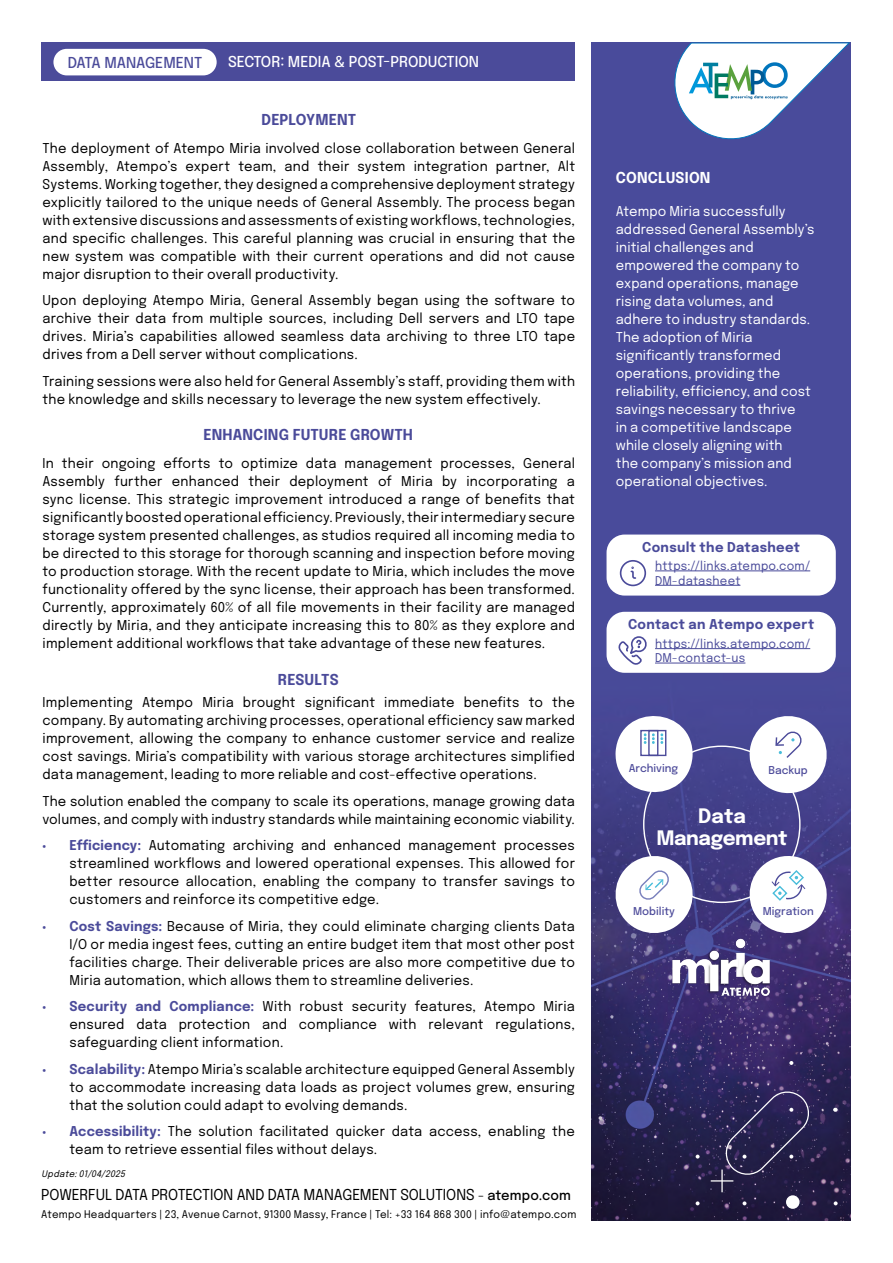
<style>
.page{position:relative;width:893px;height:1263px;background:#fff}
.page>*{position:absolute;margin:0;border:0;box-sizing:border-box;transform-origin:0 0}
.t1{font:700 19.8px/22px "Epilogue";letter-spacing:-.02em;color:#fff;text-align:center}
.t2{font:15px "Epilogue";letter-spacing:-.005em;color:#000}
.t3{font:700 15px "Epilogue";letter-spacing:.005em;color:#4b4b9a;scale:.96 1}
.t4{font:500 15px "Epilogue";color:#fff}
.t5{font:500 15px "Epilogue";letter-spacing:-.005em;color:#4b4b9a}
.t6{font:700 15px "Epilogue";letter-spacing:.015em;color:#fff;scale:.96 1}
.t7{font:13.5px/18px "Epilogue";letter-spacing:.015em;color:#000;text-align:justify}
.t8{font:13.5px/18px "Epilogue";letter-spacing:.01em;color:#fff}
.t9{font:700 13.5px "Epilogue";letter-spacing:.025em;color:#4a4b9a}
.t10{font:12px/14.4px "Epilogue";letter-spacing:.02em;color:#4a4b9a}
.t11{font:500 10.8px "Epilogue";color:#4d4b9a}
.t12{font:10.5px "Epilogue";letter-spacing:.025em;color:#000}
.t13{font:italic 9px "Epilogue";color:#000}
.s1{font-family:"Myriad Pro";color:#4b4b9a}
.s2{font-weight:700;color:#4b4b9a}
.s3{font-size:13.5px}
.s4{font-weight:500;font-size:13.5px}
</style>
<div class="page">
<div style="left:41px;top:43px;width:534px;height:38px;background:#4b4b9a"></div>
<img style="left:592px;top:43px;width:258px;height:1177px">
<svg style="left:696px;top:1154px;width:4px;height:4px"></svg>
<svg style="left:833px;top:1108px;width:5px;height:4px"></svg>
<svg style="left:696px;top:1201px;width:4px;height:4px"></svg>
<svg style="left:834px;top:1201px;width:4px;height:4px"></svg>
<svg style="left:789px;top:1061px;width:4px;height:4px"></svg>
<svg style="left:742px;top:1201px;width:4px;height:4px"></svg>
<hr style="left:721px;top:1169px;width:2px;height:23px;background:#fff">
<svg style="left:711px;top:1088px;width:101px;height:93px;background:#302a56"></svg>
<div style="left:786px;top:1195px;width:13px;height:14px;background:#fff;border-radius:50%"></div>
<svg style="left:669px;top:42px;width:181px;height:103px"></svg>
<img style="left:644px;top:911px;width:154px;height:112px">
<div style="left:53px;top:49px;width:164px;height:26px;background:#fff;border-radius:13px"></div>
<svg style="left:615px;top:716px;width:80px;height:91px"></svg>
<div style="left:640px;top:730px;width:26px;height:26px;border:1px solid #4c4b9a"></div>
<div style="left:648px;top:730px;width:10px;height:26px;border:1px solid #4c4b9a"></div>
<svg style="left:746px;top:854px;width:81px;height:79px"></svg>
<svg style="left:745px;top:716px;width:82px;height:79px"></svg>
<svg style="left:615px;top:852px;width:81px;height:81px"></svg>
<div style="left:606px;top:612px;width:230px;height:61px;background:#fff;border-radius:18px"></div>
<hr style="left:655px;top:648px;width:155px;height:1px;background:#4a4b9a">
<hr style="left:655px;top:663px;width:90px;height:1px;background:#4a4b9a">
<svg style="left:618px;top:636px;width:29px;height:28px"></svg>
<div style="left:606px;top:534px;width:230px;height:62px;background:#fff;border-radius:18px"></div>
<hr style="left:655px;top:571px;width:155px;height:1px;background:#4a4b9a">
<hr style="left:655px;top:585px;width:85px;height:1px;background:#4a4b9a">
<svg style="left:619px;top:560px;width:28px;height:27px"></svg>
<p class="t5" style="left:68px;top:52px;width:136px">DATA MANAGEMENT</p>
<p class="t4" style="left:228px;top:51px;width:252px">SECTOR: MEDIA &amp; POST-PRODUCTION</p>
<p class="t3" style="left:262px;top:109px;width:100px">DEPLOYMENT</p>
<p class="t7" style="left:43px;top:138px;width:534px">The deployment of Atempo Miria involved close collaboration between General Assembly, Atempo’s expert team, and their system integration partner, Alt Systems. Working together, they designed a comprehensive deployment strategy explicitly tailored to the unique needs of General Assembly. The process began with extensive discussions and assessments of existing workflows, technologies, and specific challenges. This careful planning was crucial in ensuring that the new system was compatible with their current operations and did not cause major disruption to their overall productivity.</p>
<p class="t7" style="left:43px;top:290px;width:534px">Upon deploying Atempo Miria, General Assembly began using the software to archive their data from multiple sources, including Dell servers and LTO tape drives. Miria’s capabilities allowed seamless data archiving to three LTO tape drives from a Dell server without complications.</p>
<p class="t7" style="left:43px;top:371px;width:534px">Training sessions were also held for General Assembly’s staff, providing them with the knowledge and skills necessary to leverage the new system effectively.</p>
<p class="t3" style="left:203px;top:424px;width:220px">ENHANCING FUTURE GROWTH</p>
<p class="t7" style="left:43px;top:453px;width:534px">In their ongoing efforts to optimize data management processes, General Assembly further enhanced their deployment of Miria by incorporating a sync license. This strategic improvement introduced a range of benefits that significantly boosted operational efficiency. Previously, their intermediary secure storage system presented challenges, as studios required all incoming media to be directed to this storage for thorough scanning and inspection before moving to production storage. With the recent update to Miria, which includes the move functionality offered by the sync license, their approach has been transformed.<br>Currently, approximately 60% of all file movements in their facility are managed directly by Miria, and they anticipate increasing this to 80% as they explore and implement additional workflows that take advantage of these new features.</p>
<p class="t3" style="left:278px;top:669px;width:65px">RESULTS</p>
<p class="t7" style="left:43px;top:692px;width:534px">Implementing Atempo Miria brought significant immediate benefits to the company. By automating archiving processes, operational efficiency saw marked improvement, allowing the company to enhance customer service and realize cost savings. Miria’s compatibility with various storage architectures simplified data management, leading to more reliable and cost-effective operations.</p>
<p class="t7" style="left:43px;top:791px;width:534px">The solution enabled the company to scale its operations, manage growing data volumes, and comply with industry standards while maintaining economic viability.</p>
<p class="t7" style="left:70px;top:835px;width:507px;text-indent:-27px"><span class="s1">•</span> <span class="s2">Efficiency:</span> Automating archiving and enhanced management processes streamlined workflows and lowered operational expenses. This allowed for better resource allocation, enabling the company to transfer savings to customers and reinforce its competitive edge.</p>
<p class="t7" style="left:70px;top:916px;width:507px;text-indent:-27px"><span class="s1">•</span> <span class="s2">Cost Savings:</span> Because of Miria, they could eliminate charging clients Data I/O or media ingest fees, cutting an entire budget item that most other post facilities charge. Their deliverable prices are also more competitive due to Miria automation, which allows them to streamline deliveries.</p>
<p class="t7" style="left:70px;top:996px;width:507px;text-indent:-27px"><span class="s1">•</span> <span class="s2">Security and Compliance:</span> With robust security features, Atempo Miria ensured data protection and compliance with relevant regulations, safeguarding client information.</p>
<p class="t7" style="left:70px;top:1059px;width:507px;text-indent:-27px"><span class="s1">•</span> <span class="s2">Scalability:</span> Atempo Miria’s scalable architecture equipped General Assembly to accommodate increasing data loads as project volumes grew, ensuring that the solution could adapt to evolving demands.</p>
<p class="t7" style="left:70px;top:1121px;width:507px;text-indent:-27px"><span class="s1">•</span> <span class="s2">Accessibility:</span> The solution facilitated quicker data access, enabling the team to retrieve essential files without delays.</p>
<p class="t13" style="left:42px;top:1168px;width:88px">Update:01/04/2025</p>
<p class="t2" style="left:41px;top:1184px;width:531px">POWERFUL DATA PROTECTION AND DATA MANAGEMENT SOLUTIONS <span class="s3">-</span> <span class="s4">atempo.com</span></p>
<p class="t12" style="left:41px;top:1206px;width:537px">Atempo Headquarters | 23, Avenue Carnot, 91300 Massy, France | Tel: +33 164 868 300 | info@atempo.com</p>
<p class="t6" style="left:616px;top:167px;width:100px">CONCLUSION</p>
<p class="t8" style="left:616px;top:202px;width:200px">Atempo Miria successfully addressed General Assembly’s initial challenges and empowered the company to expand operations, manage rising data volumes, and adhere to industry standards.<br>The adoption of Miria significantly transformed operations, providing the reliability, efficiency, and cost savings necessary to thrive<br>in a competitive landscape while closely aligning with<br>the company’s mission and operational objectives.</p>
<p class="t9" style="left:642px;top:537px;width:159px">Consult the Datasheet</p>
<p class="t10" style="left:655px;top:558px;width:157px">https://links.atempo.com/<br>DM-datasheet</p>
<p class="t9" style="left:628px;top:615px;width:188px">Contact an Atempo expert</p>
<p class="t10" style="left:655px;top:636px;width:157px">https://links.atempo.com/<br>DM-contact-us</p>
<p class="t11" style="left:629px;top:760px;width:51px">Archiving</p>
<p class="t11" style="left:768px;top:763px;width:41px">Backup</p>
<h1 class="t1" style="left:656px;top:803px;width:133px">Data<br>Management</h1>
<p class="t11" style="left:633px;top:903px;width:43px">Mobility</p>
<p class="t11" style="left:763px;top:903px;width:52px">Migration</p>
</div>
